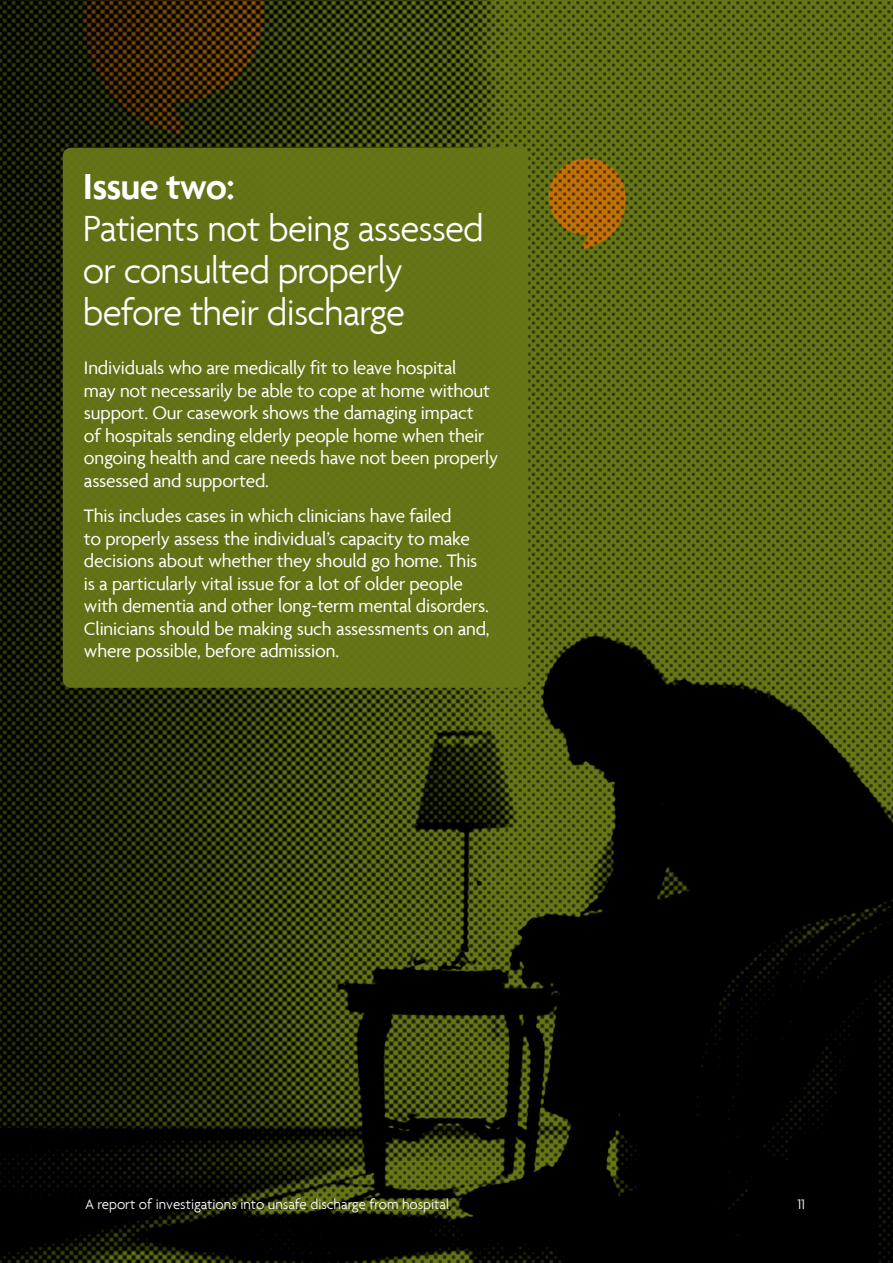
<style>
.page{position:relative;width:893px;height:1263px;background:#fff}
.page>*{position:absolute;margin:0;border:0;box-sizing:border-box;transform-origin:0 0}
.t1{font:300 39px/42px "Agenda";letter-spacing:-.02em;color:#fff}
.t2{font:600 39px "Agenda";letter-spacing:-.02em;color:#fff}
.t3{font:19.5px/22.5px "Agenda";letter-spacing:-.01em;color:#fff}
.t4{font:300 15px "Agenda";color:#fff}
</style>
<div class="page">
<img style="left:0;top:0;width:893px;height:1263px">
<div style="left:63px;top:148px;width:465px;height:540px;background:#677717;border-radius:9px"></div>
<svg style="left:82px;top:0;width:183px;height:134px;background:#2f2202"></svg>
<svg style="left:547px;top:157px;width:80px;height:92px;background:#8f6409"></svg>
<h1 class="t2" style="left:83px;top:163px;width:153px">Issue two:</h1>
<h1 class="t1" style="left:83px;top:207px;width:403px">Patients not being assessed or consulted properly before their discharge</h1>
<p class="t3" style="left:84px;top:356px;width:416px">Individuals who are medically fit to leave hospital<br>may not necessarily be able to cope at home without support. Our casework shows the damaging impact<br>of hospitals sending elderly people home when their ongoing health and care needs have not been properly assessed and supported.</p>
<p class="t3" style="left:84px;top:504px;width:407px">This includes cases in which clinicians have failed<br>to properly assess the individual’s capacity to make decisions about whether they should go home. This is a particularly vital issue for a lot of older people with dementia and other long-term mental disorders.<br>Clinicians should be making such assessments on and, where possible, before admission.</p>
<p class="t4" style="left:85px;top:1195px;width:366px">A report of investigations into unsafe discharge from hospital</p>
<p class="t4" style="left:797px;top:1195px;width:9px">11</p>
</div>
